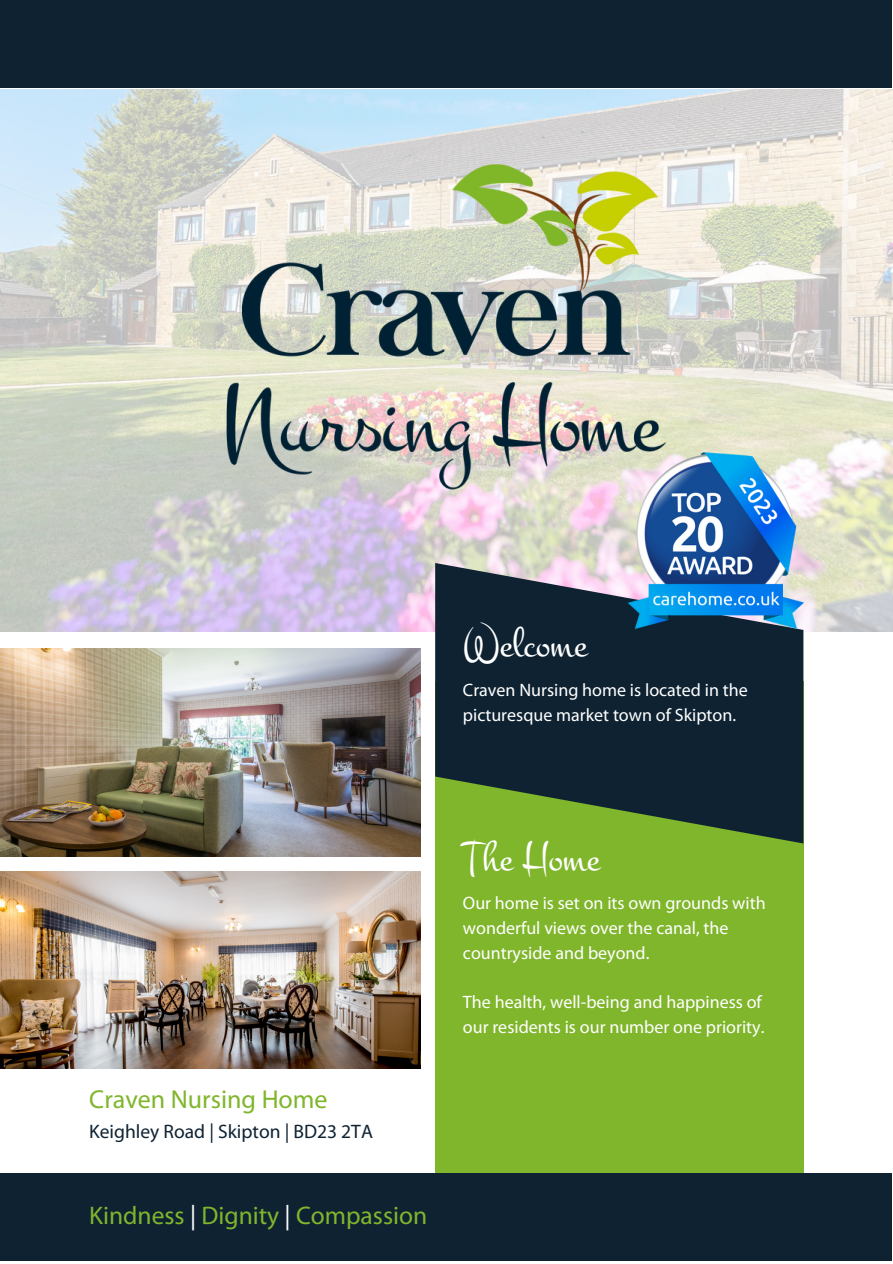
<style>
.page{position:relative;width:893px;height:1264px;background:#fff}
.page>*{position:absolute;margin:0;border:0;box-sizing:border-box;transform-origin:0 0}
.t1{font:43.35px "Montez";color:#fff}
.t2{font:25.95px "Myriad Pro";color:#80b62c}
.t3{font:25.5px "Myriad Pro";color:#80b62c}
.t4{font:19.5px "Myriad Pro";color:#0e2232}
.t5{font:18px/24.8px "Myriad Pro";color:#fff}
.s1{color:#fff}
</style>
<div class="page">
<img style="left:0;top:89px;width:892px;height:542px">
<div style="left:435px;top:680px;width:368px;height:513px;background:#80b62c"></div>
<div style="left:0;top:1173px;width:891px;height:87px;background:#0e2232"></div>
<div style="left:0;top:0;width:891px;height:88px;background:#0e2232"></div>
<svg style="left:435px;top:563px;width:368px;height:280px;background:#253c38"></svg>
<img style="left:0;top:649px;width:420px;height:207px">
<img style="left:0;top:871px;width:420px;height:197px">
<img style="left:628px;top:452px;width:175px;height:177px">
<img style="left:225px;top:162px;width:443px;height:328px">
<h1 class="t1" style="left:462px;top:617px;width:126px">Welcome</h1>
<p class="t5" style="left:463px;top:679px;width:286px">Craven Nursing home is located in the picturesque market town of Skipton.</p>
<h2 class="t2" style="left:89px;top:1088px;width:240px">Craven Nursing Home</h2>
<p class="t4" style="left:89px;top:1123px;width:285px">Keighley Road | Skipton | BD23 2TA</p>
<h3 class="t3" style="left:89px;top:1204px;width:339px">Kindness <span class="s1">|</span> Dignity <span class="s1">|</span> Compassion</h3>
<h1 class="t1" style="left:463px;top:831px;width:138px">The Home</h1>
<p class="t5" style="left:463px;top:892px;width:304px">Our home is set on its own grounds with wonderful views over the canal, the countryside and beyond.</p>
<p class="t5" style="left:463px;top:991px;width:303px">The health, well-being and happiness of our residents is our number one priority.</p>
</div>
